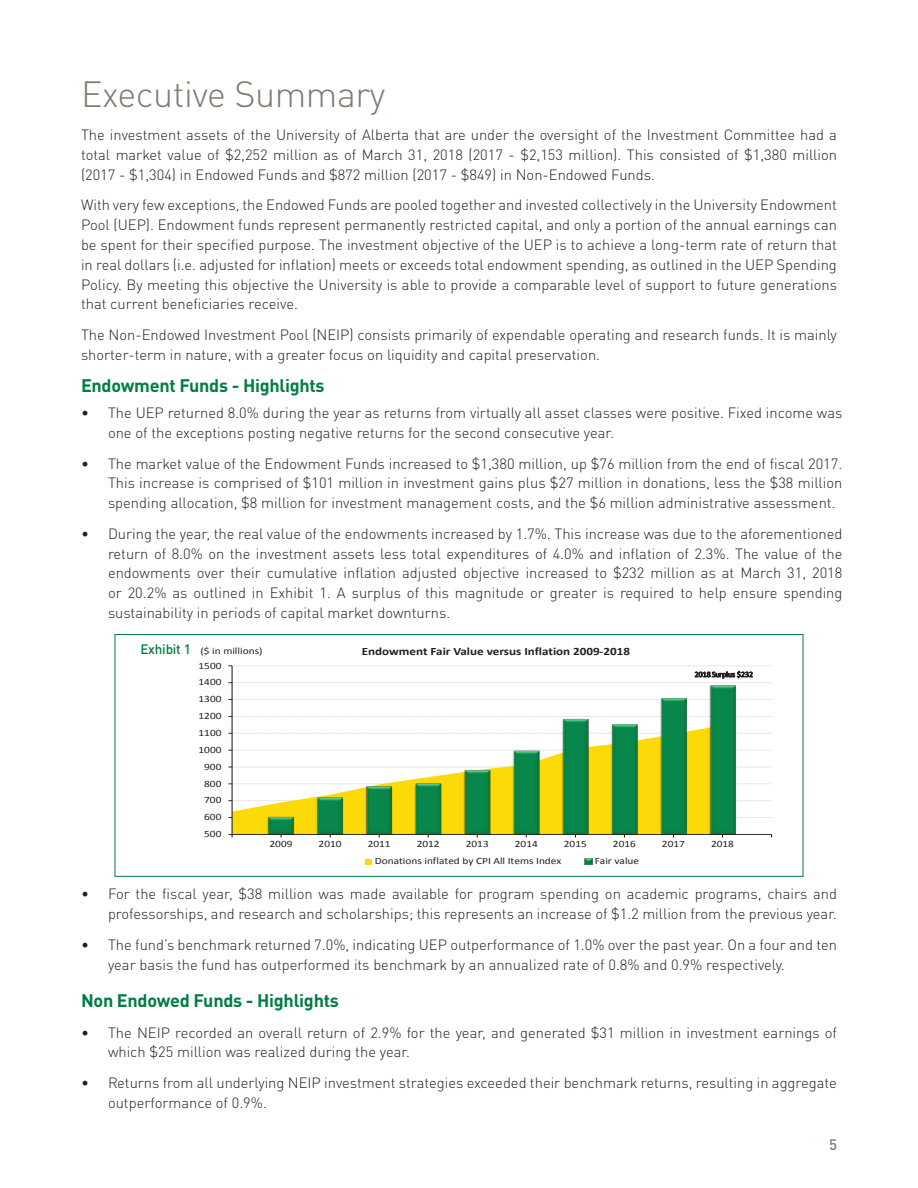
<style>
.page{position:relative;width:918px;height:1188px;background:#fff}
.page>*{position:absolute;margin:0;border:0;box-sizing:border-box;transform-origin:0 0}
.t1{font:300 36px "DIN Pro";letter-spacing:-.01em;color:#847870}
.t2{font:700 18px "DIN Pro";letter-spacing:-.015em;color:#007d43}
.t3{font:500 15px "DIN Pro";color:#847870}
.t4{font:300 14.7px/19.8px "DIN Pro";color:#231f20}
.t5{font:500 13.5px "DIN Pro";letter-spacing:-.015em;color:#007d43}
.t6{font:700 11.25px "Calibri";color:#231f20;scale:1.17 1}
.t7{font:9.75px "Calibri";color:#231f20;scale:1.17 1}
</style>
<div class="page">
<div style="left:115px;top:634px;width:688px;height:243px;border:1px solid #007d43"></div>
<svg style="left:233px;top:766px;width:32px;height:68px"></svg>
<img style="left:268px;top:685px;width:467px;height:149px">
<hr style="left:232px;top:666px;width:1px;height:168px;background:#231f20">
<svg style="left:228px;top:817px;width:544px;height:1px"></svg>
<svg style="left:228px;top:800px;width:543px;height:1px"></svg>
<svg style="left:228px;top:784px;width:509px;height:1px"></svg>
<svg style="left:228px;top:767px;width:543px;height:1px"></svg>
<svg style="left:228px;top:750px;width:543px;height:1px"></svg>
<svg style="left:228px;top:733px;width:543px;height:1px"></svg>
<svg style="left:228px;top:716px;width:544px;height:1px"></svg>
<svg style="left:228px;top:699px;width:544px;height:1px"></svg>
<hr style="left:232px;top:834px;width:540px;height:1px;background:#231f20">
<svg style="left:366px;top:859px;width:6px;height:5px"></svg>
<svg style="left:585px;top:858px;width:8px;height:7px"></svg>
<svg style="left:228px;top:666px;width:544px;height:17px"></svg>
<h1 class="t1" style="left:81px;top:66px;width:306px">Executive Summary</h1>
<p class="t4" style="left:81px;top:124px;width:758px;text-align:justify">The investment assets of the University of Alberta that are under the oversight of the Investment Committee had a total market value of $2,252 million as of March 31, 2018 (2017 - $2,153 million). This consisted of $1,380 million (2017 - $1,304) in Endowed Funds and $872 million (2017 - $849) in Non-Endowed Funds.</p>
<p class="t4" style="left:81px;top:194px;width:758px;text-align:justify">With very few exceptions, the Endowed Funds are pooled together and invested collectively in the University Endowment Pool (UEP). Endowment funds represent permanently restricted capital, and only a portion of the annual earnings can be spent for their specified purpose. The investment objective of the UEP is to achieve a long-term rate of return that in real dollars (i.e. adjusted for inflation) meets or exceeds total endowment spending, as outlined in the UEP Spending Policy. By meeting this objective the University is able to provide a comparable level of support to future generations that current beneficiaries receive.</p>
<p class="t4" style="left:81px;top:323px;width:757px;line-height:20.2px">The Non-Endowed Investment Pool (NEIP) consists primarily of expendable operating and research funds. It is mainly shorter-term in nature, with a greater focus on liquidity and capital preservation.</p>
<p class="t2" style="left:81px;top:370px;width:245px">Endowment Funds - Highlights</p>
<p class="t4" style="left:108px;top:402px;width:736px;text-indent:-27px">• The UEP returned 8.0% during the year as returns from virtually all asset classes were positive. Fixed income was one of the exceptions posting negative returns for the second consecutive year.</p>
<p class="t4" style="left:108px;top:452px;width:736px;text-align:justify;text-indent:-27px">• The market value of the Endowment Funds increased to $1,380 million, up $76 million from the end of fiscal 2017.<br>This increase is comprised of $101 million in investment gains plus $27 million in donations, less the $38 million spending allocation, $8 million for investment management costs, and the $6 million administrative assessment.</p>
<p class="t4" style="left:108px;top:522px;width:736px;text-align:justify;text-indent:-27px">• During the year, the real value of the endowments increased by 1.7%. This increase was due to the aforementioned return of 8.0% on the investment assets less total expenditures of 4.0% and inflation of 2.3%. The value of the endowments over their cumulative inflation adjusted objective increased to $232 million as at March 31, 2018 or 20.2% as outlined in Exhibit 1. A surplus of this magnitude or greater is required to help ensure spending sustainability in periods of capital market downturns.</p>
<p class="t5" style="left:140px;top:638px;width:52px">Exhibit 1</p>
<p class="t7" style="left:200px;top:645px;width:55px">($ in millions)</p>
<p class="t6" style="left:362px;top:644px;width:231px">Endowment Fair Value versus Inflation 2009-2018</p>
<p class="t7" style="left:198px;top:659px;width:21px">1500</p>
<p class="t7" style="left:198px;top:676px;width:21px">1400</p>
<p class="t7" style="left:198px;top:693px;width:21px">1300</p>
<p class="t7" style="left:198px;top:710px;width:21px">1200</p>
<p class="t7" style="left:198px;top:727px;width:21px">1100</p>
<p class="t7" style="left:198px;top:743px;width:21px">1000</p>
<p class="t7" style="left:204px;top:760px;width:16px">900</p>
<p class="t7" style="left:204px;top:777px;width:16px">800</p>
<p class="t7" style="left:204px;top:794px;width:16px">700</p>
<p class="t7" style="left:204px;top:811px;width:16px">600</p>
<p class="t7" style="left:204px;top:828px;width:16px">500</p>
<p class="t7" style="left:270px;top:838px;width:21px">2009</p>
<p class="t7" style="left:319px;top:838px;width:21px">2010</p>
<p class="t7" style="left:368px;top:838px;width:21px">2011</p>
<p class="t7" style="left:417px;top:838px;width:21px">2012</p>
<p class="t7" style="left:466px;top:838px;width:21px">2013</p>
<p class="t7" style="left:515px;top:838px;width:21px">2014</p>
<p class="t7" style="left:564px;top:838px;width:21px">2015</p>
<p class="t7" style="left:613px;top:838px;width:21px">2016</p>
<p class="t7" style="left:662px;top:838px;width:21px">2017</p>
<p class="t7" style="left:711px;top:838px;width:21px">2018</p>
<p class="t7" style="left:375px;top:855px;width:161px">Donations inflated by CPI All Items Index</p>
<p class="t7" style="left:595px;top:855px;width:40px">Fair value</p>
<p class="t4" style="left:81px;top:883px;width:758px;text-align:right">• For the fiscal year, $38 million was made available for program spending on academic programs, chairs and professorships, and research and scholarships; this represents an increase of $1.2 million from the previous year.</p>
<p class="t4" style="left:108px;top:933px;width:731px;text-indent:-27px">• The fund’s benchmark returned 7.0%, indicating UEP outperformance of 1.0% over the past year. On a four and ten year basis the fund has outperformed its benchmark by an annualized rate of 0.8% and 0.9% respectively.</p>
<p class="t2" style="left:81px;top:986px;width:259px">Non Endowed Funds - Highlights</p>
<p class="t4" style="left:108px;top:1021px;width:731px;text-indent:-27px">• The NEIP recorded an overall return of 2.9% for the year, and generated $31 million in investment earnings of which $25 million was realized during the year.</p>
<p class="t4" style="left:108px;top:1072px;width:730px;text-indent:-27px">• Returns from all underlying NEIP investment strategies exceeded their benchmark returns, resulting in aggregate outperformance of 0.9%.</p>
<p class="t3" style="left:829px;top:1133px;width:9px">5</p>
</div>
